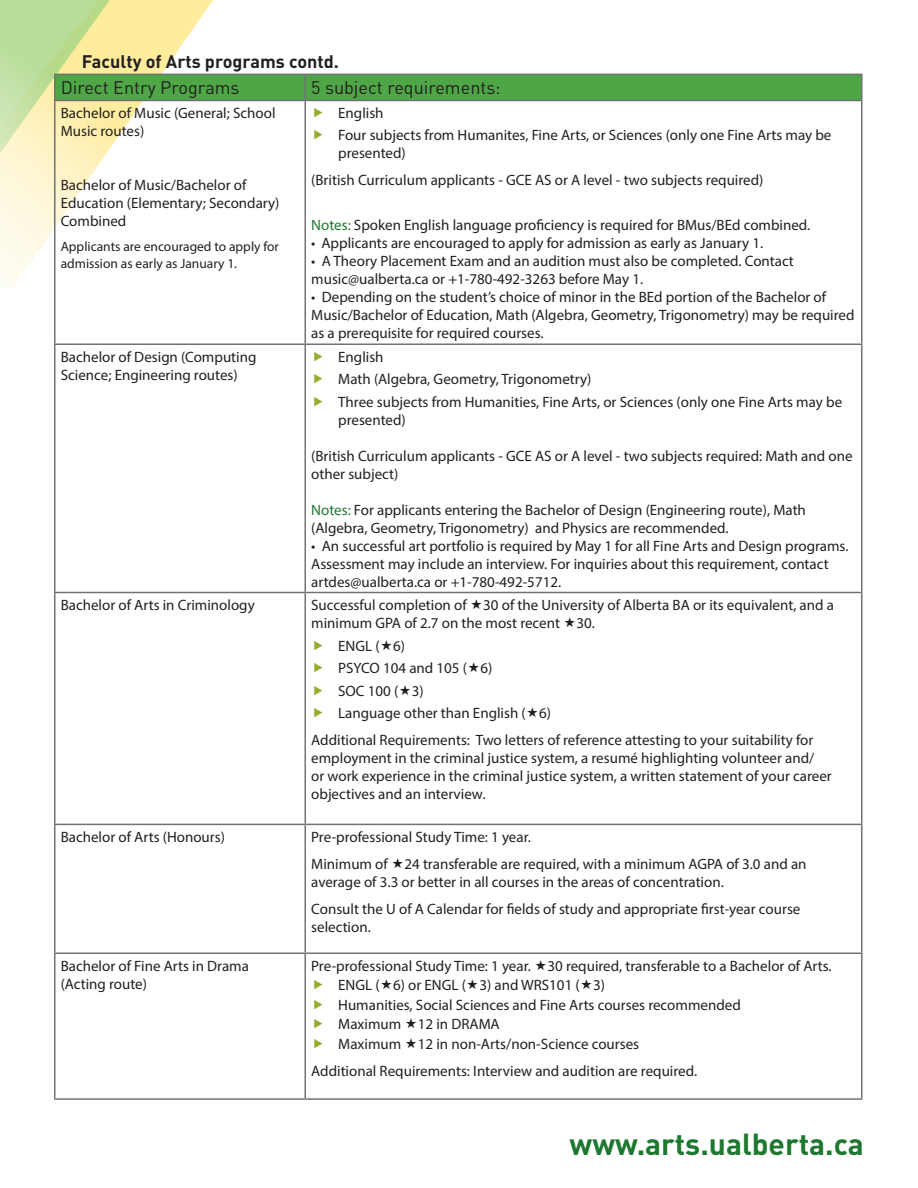
<style>
.page{position:relative;width:918px;height:1188px;background:#fff}
.page>*{position:absolute;margin:0;border:0;box-sizing:border-box;transform-origin:0 0}
.t1{font:700 30px "DIN Pro";color:#1e772f}
.t2{font:18px "DIN Pro";color:#231f20}
.t3{font:700 18px "DIN Pro";color:#231f20}
.t4{font:15px/18px "Myriad Pro";color:#231f20}
.t5{font:13.5px/16.5px "Myriad Pro";color:#231f20}
.s1{color:#1e772f}
</style>
<div class="page">
<svg style="left:0;top:0;width:216px;height:289px"></svg>
<svg style="left:0;top:0;width:184px;height:267px"></svg>
<div style="left:55px;top:74px;width:250px;height:26px;background:#4ea646"></div>
<div style="left:305px;top:74px;width:557px;height:26px;background:#4ea646"></div>
<hr style="left:54px;top:100px;width:251px;height:1px;background:#717275">
<hr style="left:305px;top:100px;width:557px;height:1px;background:#717275">
<hr style="left:54px;top:344px;width:251px;height:1px;background:#717275">
<hr style="left:305px;top:344px;width:557px;height:1px;background:#717275">
<hr style="left:54px;top:74px;width:251px;height:1px;background:#717275">
<hr style="left:54px;top:75px;width:2px;height:25px;background:#717275">
<hr style="left:305px;top:74px;width:557px;height:1px;background:#717275">
<hr style="left:304px;top:75px;width:2px;height:25px;background:#717275">
<svg style="left:861px;top:75px;width:1px;height:25px"></svg>
<hr style="left:54px;top:101px;width:2px;height:243px;background:#717275">
<hr style="left:304px;top:101px;width:2px;height:243px;background:#717275">
<hr style="left:861px;top:101px;width:1px;height:243px;background:#717275">
<hr style="left:54px;top:345px;width:2px;height:247px;background:#717275">
<hr style="left:304px;top:345px;width:2px;height:247px;background:#717275">
<hr style="left:861px;top:345px;width:1px;height:247px;background:#717275">
<hr style="left:54px;top:592px;width:251px;height:1px;background:#717275">
<hr style="left:54px;top:593px;width:2px;height:231px;background:#717275">
<hr style="left:305px;top:592px;width:557px;height:1px;background:#717275">
<hr style="left:304px;top:593px;width:2px;height:231px;background:#717275">
<hr style="left:861px;top:593px;width:1px;height:231px;background:#717275">
<hr style="left:54px;top:824px;width:251px;height:1px;background:#717275">
<hr style="left:54px;top:825px;width:2px;height:127px;background:#717275">
<hr style="left:305px;top:824px;width:557px;height:1px;background:#717275">
<hr style="left:304px;top:825px;width:2px;height:127px;background:#717275">
<hr style="left:861px;top:825px;width:1px;height:127px;background:#717275">
<hr style="left:54px;top:952px;width:251px;height:2px;background:#717275">
<hr style="left:54px;top:954px;width:2px;height:144px;background:#717275">
<hr style="left:305px;top:952px;width:557px;height:2px;background:#717275">
<hr style="left:304px;top:954px;width:2px;height:144px;background:#717275">
<hr style="left:861px;top:954px;width:1px;height:144px;background:#717275">
<hr style="left:54px;top:1098px;width:251px;height:2px;background:#717275">
<hr style="left:305px;top:1098px;width:557px;height:2px;background:#717275">
<p class="t3" style="left:82px;top:46px;width:259px">Faculty of Arts programs contd.</p>
<p class="t2" style="left:61px;top:73px;width:180px">Direct Entry Programs</p>
<p class="t2" style="left:311px;top:73px;width:191px">5 subject requirements:</p>
<p class="t4" style="left:61px;top:103px;width:216px">Bachelor of Music (General; School<br>Music routes)</p>
<p class="t4" style="left:338px;top:101px;width:495px;line-height:22.5px">English<br>Four subjects from Humanites, Fine Arts, or Sciences (only one Fine Arts may be</p>
<p class="t4" style="left:311px;top:139px;width:454px;line-height:27px;text-indent:27px">presented)<br>(British Curriculum applicants - GCE AS or A level - two subjects required)</p>
<p class="t4" style="left:311px;top:216px;width:501px"><span class="s1">Notes:</span> Spoken English language proficiency is required for BMus/BEd combined.</p>
<p class="t4" style="left:311px;top:234px;width:453px">• Applicants are encouraged to apply for admission as early as January 1.</p>
<p class="t4" style="left:311px;top:252px;width:484px">• A Theory Placement Exam and an audition must also be completed. Contact music@ualberta.ca or +1-780-492-3263 before May 1.</p>
<p class="t4" style="left:311px;top:288px;width:545px">• Depending on the student’s choice of minor in the BEd portion of the Bachelor of<br>Music/Bachelor of Education, Math (Algebra, Geometry, Trigonometry) may be required as a prerequisite for required courses.</p>
<p class="t4" style="left:61px;top:175px;width:220px">Bachelor of Music/Bachelor of<br>Education (Elementary; Secondary)<br>Combined</p>
<p class="t5" style="left:61px;top:238px;width:220px">Applicants are encouraged to apply for admission as early as January 1.</p>
<p class="t4" style="left:61px;top:347px;width:197px">Bachelor of Design (Computing<br>Science; Engineering routes)</p>
<p class="t4" style="left:338px;top:345px;width:505px;line-height:22.5px">English<br>Math (Algebra, Geometry, Trigonometry)<br>Three subjects from Humanities, Fine Arts, or Sciences (only one Fine Arts may be</p>
<p class="t4" style="left:338px;top:410px;width:69px">presented)</p>
<p class="t4" style="left:311px;top:446px;width:543px">(British Curriculum applicants - GCE AS or A level - two subjects required: Math and one other subject)</p>
<p class="t4" style="left:311px;top:500px;width:496px"><span class="s1">Notes:</span> For applicants entering the Bachelor of Design (Engineering route), Math (Algebra, Geometry, Trigonometry) and Physics are recommended.</p>
<p class="t4" style="left:311px;top:536px;width:539px">• An successful art portfolio is required by May 1 for all Fine Arts and Design programs.<br>Assessment may include an interview. For inquiries about this requirement, contact artdes@ualberta.ca or +1-780-492-5712.</p>
<p class="t4" style="left:61px;top:595px;width:196px">Bachelor of Arts in Criminology</p>
<p class="t4" style="left:311px;top:596px;width:524px">Successful completion of 30 of the University of Alberta BA or its equivalent, and a minimum GPA of 2.7 on the most recent 30.</p>
<p class="t4" style="left:338px;top:634px;width:214px;line-height:22.5px">ENGL ( 6)<br>PSYCO 104 and 105 ( 6)<br>SOC 100 ( 3)<br>Language other than English ( 6)</p>
<p class="t4" style="left:311px;top:731px;width:522px">Additional Requirements: Two letters of reference attesting to your suitability for employment in the criminal justice system, a resumé highlighting volunteer and/<br>or work experience in the criminal justice system, a written statement of your career objectives and an interview.</p>
<p class="t4" style="left:61px;top:827px;width:166px">Bachelor of Arts (Honours)</p>
<p class="t4" style="left:311px;top:823px;width:497px;line-height:27px">Pre-professional Study Time: 1 year.<br>Minimum of 24 transferable are required, with a minimum AGPA of 3.0 and an</p>
<p class="t4" style="left:311px;top:868px;width:491px;line-height:27px">average of 3.3 or better in all courses in the areas of concentration.<br>Consult the U of A Calendar for fields of study and appropriate first-year course</p>
<p class="t4" style="left:311px;top:917px;width:61px">selection.</p>
<p class="t4" style="left:61px;top:956px;width:190px">Bachelor of Fine Arts in Drama (Acting route)</p>
<p class="t4" style="left:338px;top:956px;width:495px;line-height:19.5px;text-indent:-27px">Pre-professional Study Time: 1 year. 30 required, transferable to a Bachelor of Arts.<br>ENGL ( 6) or ENGL ( 3) and WRS101 ( 3)<br>Humanities, Social Sciences and Fine Arts courses recommended<br>Maximum 12 in DRAMA<br>Maximum 12 in non-Arts/non-Science courses</p>
<p class="t4" style="left:311px;top:1062px;width:387px">Additional Requirements: Interview and audition are required.</p>
<h1 class="t1" style="left:570px;top:1120px;width:296px">www.arts.ualberta.ca</h1>
</div>
